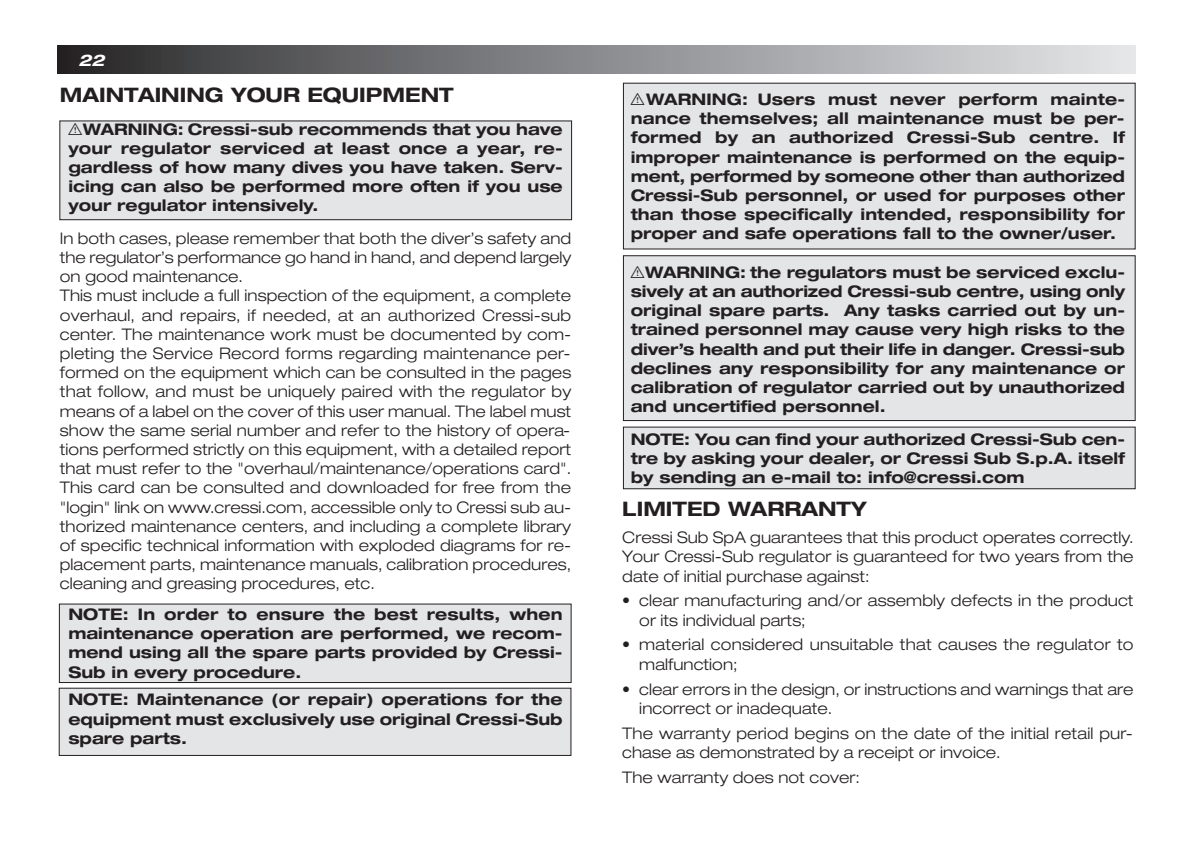
<style>
.page{position:relative;width:1199px;height:850px;background:#fff}
.page>*{position:absolute;margin:0;border:0;box-sizing:border-box;transform-origin:0 0}
.t1{font:700 expanded 20px "Helvetica Neue";color:#231f20}
.t2{font:300 expanded 16px/19.2px "Helvetica Neue";letter-spacing:.005em;color:#231f20}
.t3{font:700 expanded 16px/19.2px "Helvetica Neue";color:#231f20;text-align:justify}
.t4{font:italic 700 expanded 16px "Helvetica Neue";color:#fff}
.s1{font-family:"tables";font-weight:400;font-stretch:normal}
</style>
<div class="page">
<div style="left:623px;top:83px;width:512px;height:166px;background:#e4e5e7"></div>
<div style="left:623px;top:256px;width:512px;height:165px;background:#e4e5e7"></div>
<div style="left:623px;top:255px;width:512px;height:166px;border:1px solid #231f20"></div>
<div style="left:623px;top:427px;width:512px;height:62px;background:#e4e5e7"></div>
<div style="left:623px;top:427px;width:512px;height:62px;border:1px solid #231f20"></div>
<div style="left:59px;top:688px;width:512px;height:67px;background:#e4e5e7"></div>
<div style="left:59px;top:688px;width:512px;height:68px;border:1px solid #231f20"></div>
<div style="left:59px;top:604px;width:512px;height:78px;background:#e4e5e7"></div>
<div style="left:59px;top:604px;width:512px;height:79px;border:1px solid #231f20"></div>
<div style="left:60px;top:121px;width:511px;height:99px;background:#e4e5e7"></div>
<div style="left:60px;top:121px;width:512px;height:99px;border:1px solid #231f20"></div>
<div style="left:58px;top:46px;width:1077px;height:28px;background:linear-gradient(to right,#2b2b2d,#e7e9ec)"></div>
<p class="t4" style="left:78px;top:55px;width:28px">22</p>
<p class="t1" style="left:60px;top:88px;width:395px">MAINTAINING YOUR EQUIPMENT</p>
<p class="t3" style="left:68px;top:121px;width:496px"><span class="s1">I</span>WARNING: Cressi-sub recommends that you have your regulator serviced at least once a year, re&shy;gardless of how many dives you have taken. Serv&shy;icing can also be performed more often if you use your regulator intensively.</p>
<p class="t2" style="left:60px;top:230px;width:513px">In both cases, please remember that both the diver’s safety and the regulator’s performance go hand in hand, and depend largely on good maintenance.<br>This must include a full inspection of the equipment, a complete overhaul, and repairs, if needed, at an authorized Cressi-sub center. The maintenance work must be documented by com&shy;pleting the Service Record forms regarding maintenance per&shy;formed on the equipment which can be consulted in the pages that follow, and must be uniquely paired with the regulator by means of a label on the cover of this user manual. The label must show the same serial number and refer to the history of opera&shy;tions performed strictly on this equipment, with a detailed report that must refer to the "overhaul/maintenance/operations card".<br>This card can be consulted and downloaded for free from the "login" link on www.cressi.com, accessible only to Cressi sub au&shy;thorized maintenance centers, and including a complete library of specific technical information with exploded diagrams for re&shy;placement parts, maintenance manuals, calibration procedures, cleaning and greasing procedures, etc.</p>
<p class="t3" style="left:68px;top:606px;width:496px">NOTE: In order to ensure the best results, when maintenance operation are performed, we recom&shy;mend using all the spare parts provided by Cressi-Sub in every procedure.</p>
<p class="t3" style="left:68px;top:692px;width:496px">NOTE: Maintenance (or repair) operations for the equipment must exclusively use original Cressi-Sub spare parts.</p>
<p class="t3" style="left:630px;top:91px;width:496px"><span class="s1">I</span>WARNING: Users must never perform mainte&shy;nance themselves; all maintenance must be per&shy;formed by an authorized Cressi-Sub centre. If improper maintenance is performed on the equip&shy;ment, performed by someone other than authorized Cressi-Sub personnel, or used for purposes other than those specifically intended, responsibility for proper and safe operations fall to the owner/user.</p>
<p class="t3" style="left:630px;top:264px;width:496px"><span class="s1">I</span>WARNING: the regulators must be serviced exclu&shy;sively at an authorized Cressi-sub centre, using only original spare parts. Any tasks carried out by un&shy;trained personnel may cause very high risks to the diver’s health and put their life in danger. Cressi-sub declines any responsibility for any maintenance or calibration of regulator carried out by unauthorized and uncertified personnel.</p>
<p class="t3" style="left:630px;top:431px;width:496px">NOTE: You can find your authorized Cressi-Sub cen&shy;tre by asking your dealer, or Cressi Sub S.p.A. itself by sending an e-mail to: info@cressi.com</p>
<p class="t1" style="left:622px;top:502px;width:246px">LIMITED WARRANTY</p>
<p class="t2" style="left:622px;top:529px;width:513px;text-align:justify">Cressi Sub SpA guarantees that this product operates correctly.<br>Your Cressi-Sub regulator is guaranteed for two years from the date of initial purchase against:</p>
<p class="t2" style="left:639px;top:593px;width:496px;text-indent:-17px">• clear manufacturing and/or assembly defects in the product or its individual parts;</p>
<p class="t2" style="left:639px;top:637px;width:496px;text-indent:-17px">• material considered unsuitable that causes the regulator to malfunction;</p>
<p class="t2" style="left:639px;top:681px;width:496px;text-indent:-17px">• clear errors in the design, or instructions and warnings that are incorrect or inadequate.</p>
<p class="t2" style="left:622px;top:725px;width:512px">The warranty period begins on the date of the initial retail pur&shy;chase as demonstrated by a receipt or invoice.</p>
<p class="t2" style="left:622px;top:769px;width:239px">The warranty does not cover:</p>
</div>
